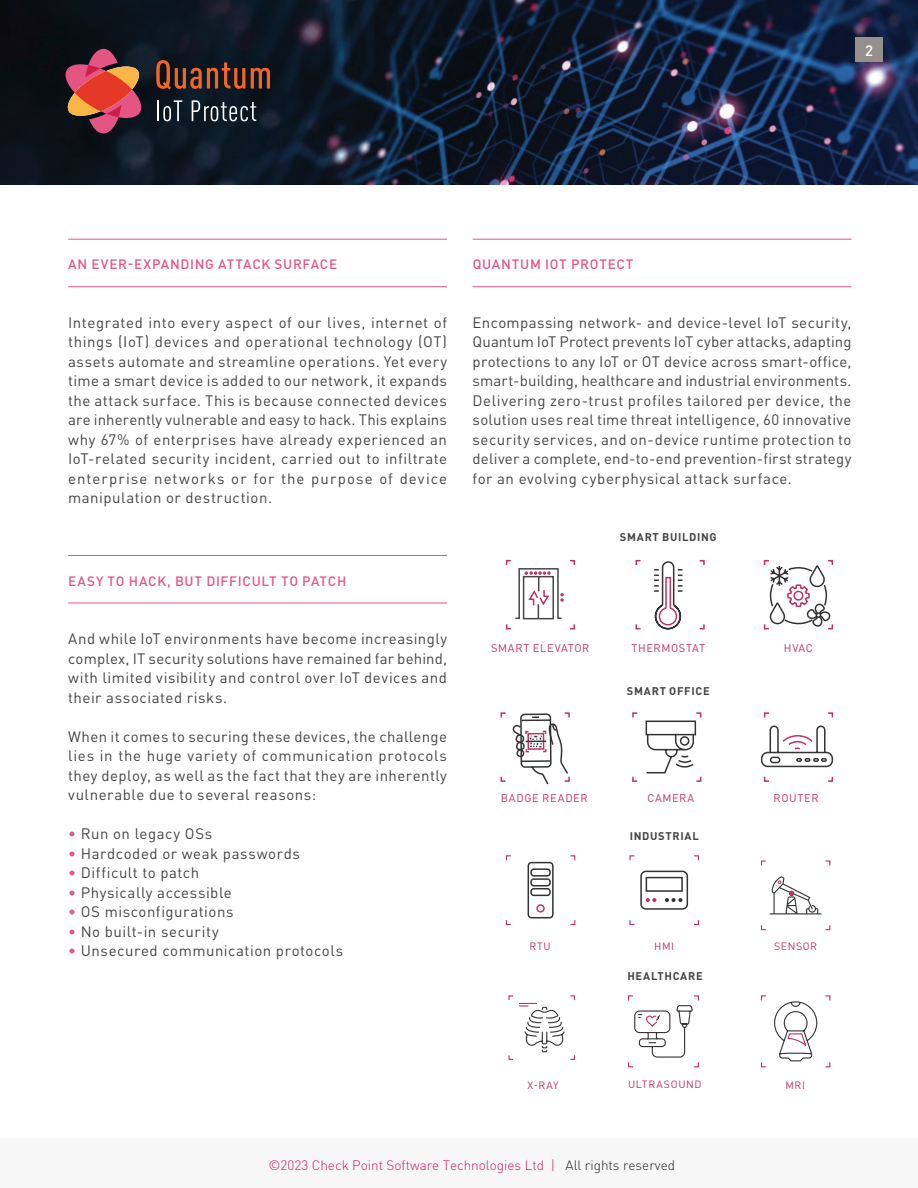
<style>
.page{position:relative;width:918px;height:1188px;background:#fff}
.page>*{position:absolute;margin:0;border:0;box-sizing:border-box;transform-origin:0 0}
.t1{font:15px/19.5px "DIN Pro";letter-spacing:.035em;color:#444;text-align:justify}
.t2{font:500 15px "DIN Pro";color:#fff}
.main{font:500 13.5px "DIN Pro";letter-spacing:.05em;color:#e55585}
.t3{font:300 13.5px "DIN Pro";color:#d51868}
.main-2{font:11.1px "DIN Pro";letter-spacing:.055em;color:#c23165}
.main-3{font:700 11.1px "DIN Pro";letter-spacing:.06em;color:#444}
.main-4{font:10.5px "DIN Pro";letter-spacing:.06em;color:#c23165}
.s1{color:#e55584}
.s2{color:#231f20}
</style>
<div class="page">
<img style="left:0;top:0;width:918px;height:185px">
<div style="left:0;top:1138px;width:918px;height:50px;background:#f7f7f8"></div>
<div style="left:856px;top:38px;width:27px;height:24px;background:#95908e"></div>
<hr style="left:68px;top:239px;width:379px;height:1px;background:#e55585">
<hr style="left:68px;top:286px;width:379px;height:1px;background:#e55585">
<hr style="left:68px;top:555px;width:379px;height:1px;background:#e55585">
<hr style="left:68px;top:603px;width:379px;height:1px;background:#e55585">
<hr style="left:473px;top:239px;width:379px;height:1px;background:#e55585">
<hr style="left:473px;top:286px;width:379px;height:1px;background:#e55585">
<div style="left:646px;top:721px;width:50px;height:14px;border:2px solid #333"></div>
<svg style="left:632px;top:712px;width:6px;height:6px"></svg>
<svg style="left:645px;top:733px;width:57px;height:49px"></svg>
<svg style="left:696px;top:712px;width:6px;height:6px"></svg>
<svg style="left:632px;top:776px;width:6px;height:6px"></svg>
<svg style="left:763px;top:559px;width:71px;height:71px"></svg>
<svg style="left:763px;top:712px;width:6px;height:6px"></svg>
<svg style="left:828px;top:776px;width:6px;height:6px"></svg>
<svg style="left:828px;top:712px;width:6px;height:6px"></svg>
<svg style="left:763px;top:776px;width:6px;height:6px"></svg>
<svg style="left:760px;top:725px;width:74px;height:43px"></svg>
<svg style="left:635px;top:559px;width:6px;height:6px"></svg>
<svg style="left:699px;top:624px;width:6px;height:6px"></svg>
<svg style="left:699px;top:559px;width:6px;height:6px"></svg>
<svg style="left:635px;top:624px;width:6px;height:6px"></svg>
<svg style="left:654px;top:562px;width:29px;height:68px"></svg>
<svg style="left:774px;top:1001px;width:44px;height:61px"></svg>
<svg style="left:760px;top:995px;width:6px;height:6px"></svg>
<svg style="left:825px;top:1062px;width:6px;height:6px"></svg>
<svg style="left:825px;top:995px;width:6px;height:6px"></svg>
<svg style="left:760px;top:1062px;width:6px;height:6px"></svg>
<svg style="left:628px;top:995px;width:71px;height:73px"></svg>
<svg style="left:500px;top:559px;width:76px;height:501px"></svg>
<svg style="left:629px;top:855px;width:6px;height:6px"></svg>
<svg style="left:694px;top:920px;width:5px;height:6px"></svg>
<svg style="left:694px;top:855px;width:5px;height:6px"></svg>
<svg style="left:629px;top:920px;width:6px;height:6px"></svg>
<svg style="left:640px;top:870px;width:49px;height:40px"></svg>
<svg style="left:760px;top:860px;width:6px;height:6px"></svg>
<svg style="left:825px;top:925px;width:6px;height:6px"></svg>
<svg style="left:825px;top:860px;width:6px;height:6px"></svg>
<svg style="left:760px;top:925px;width:6px;height:6px"></svg>
<svg style="left:770px;top:876px;width:52px;height:38px"></svg>
<svg style="left:61px;top:49px;width:84px;height:84px"></svg>
<svg style="left:158px;top:100px;width:24px;height:21px"></svg>
<svg style="left:192px;top:100px;width:64px;height:21px"></svg>
<svg style="left:156px;top:60px;width:89px;height:29px"></svg>
<svg style="left:251px;top:68px;width:19px;height:21px"></svg>
<p class="t2" style="left:865px;top:38px;width:9px">2</p>
<p class="main" style="left:68px;top:254px;width:271px">AN EVER-EXPANDING ATTACK SURFACE</p>
<p class="t1" style="left:68px;top:311px;width:380px">Integrated into every aspect of our lives, internet of things (IoT) devices and operational technology (OT) assets automate and streamline operations. Yet every time a smart device is added to our network, it expands the attack surface. This is because connected devices are inherently vulnerable and easy to hack. This explains why 67% of enterprises have already experienced an IoT-related security incident, carried out to infiltrate enterprise networks or for the purpose of device manipulation or destruction.</p>
<p class="main" style="left:68px;top:570px;width:280px">EASY TO HACK, BUT DIFFICULT TO PATCH</p>
<p class="t1" style="left:68px;top:627px;width:380px">And while IoT environments have become increasingly complex, IT security solutions have remained far behind, with limited visibility and control over IoT devices and their associated risks.</p>
<p class="t1" style="left:68px;top:725px;width:380px">When it comes to securing these devices, the challenge lies in the huge variety of communication protocols they deploy, as well as the fact that they are inherently vulnerable due to several reasons:</p>
<p class="t1" style="left:68px;top:822px;width:146px"><span class="s1">•</span> Run on legacy OSs</p>
<p class="t1" style="left:68px;top:842px;width:233px"><span class="s1">•</span> Hardcoded or weak passwords</p>
<p class="t1" style="left:68px;top:861px;width:133px"><span class="s1">•</span> Difficult to patch</p>
<p class="t1" style="left:68px;top:881px;width:165px"><span class="s1">•</span> Physically accessible</p>
<p class="t1" style="left:68px;top:900px;width:167px"><span class="s1">•</span> OS misconfigurations</p>
<p class="t1" style="left:68px;top:920px;width:152px"><span class="s1">•</span> No built-in security</p>
<p class="t1" style="left:68px;top:939px;width:277px"><span class="s1">•</span> Unsecured communication protocols</p>
<p class="main" style="left:473px;top:254px;width:162px">QUANTUM IOT PROTECT</p>
<p class="t1" style="left:473px;top:311px;width:380px">Encompassing network- and device-level IoT security, Quantum IoT Protect prevents IoT cyber attacks, adapting protections to any IoT or OT device across smart-office, smart-building, healthcare and industrial environments.<br>Delivering zero-trust profiles tailored per device, the solution uses real time threat intelligence, 60 innovative security services, and on-device runtime protection to deliver a complete, end-to-end prevention-first strategy for an evolving cyberphysical attack surface.</p>
<p class="main-3" style="left:620px;top:528px;width:98px">SMART BUILDING</p>
<p class="main-2" style="left:491px;top:639px;width:100px">SMART ELEVATOR</p>
<p class="main-2" style="left:784px;top:639px;width:31px">HVAC</p>
<p class="main-2" style="left:631px;top:639px;width:75px">THERMOSTAT</p>
<p class="main-3" style="left:627px;top:681px;width:84px">SMART OFFICE</p>
<p class="main-2" style="left:501px;top:790px;width:88px">BADGE READER</p>
<p class="main-2" style="left:774px;top:790px;width:47px">ROUTER</p>
<p class="main-2" style="left:647px;top:790px;width:48px">CAMERA</p>
<p class="main-3" style="left:630px;top:827px;width:71px">INDUSTRIAL</p>
<p class="main-4" style="left:529px;top:938px;width:23px">RTU</p>
<p class="main-4" style="left:654px;top:938px;width:21px">HMI</p>
<p class="main-4" style="left:774px;top:938px;width:45px">SENSOR</p>
<p class="main-3" style="left:627px;top:967px;width:77px">HEALTHCARE</p>
<p class="main-4" style="left:528px;top:1077px;width:33px">X-RAY</p>
<p class="main-4" style="left:628px;top:1076px;width:75px">ULTRASOUND</p>
<p class="main-4" style="left:786px;top:1077px;width:21px">MRI</p>
<p class="t3" style="left:268px;top:1155px;width:408px">©2023 Check Point Software Technologies Ltd | <span class="s2">All rights reserved</span></p>
</div>
